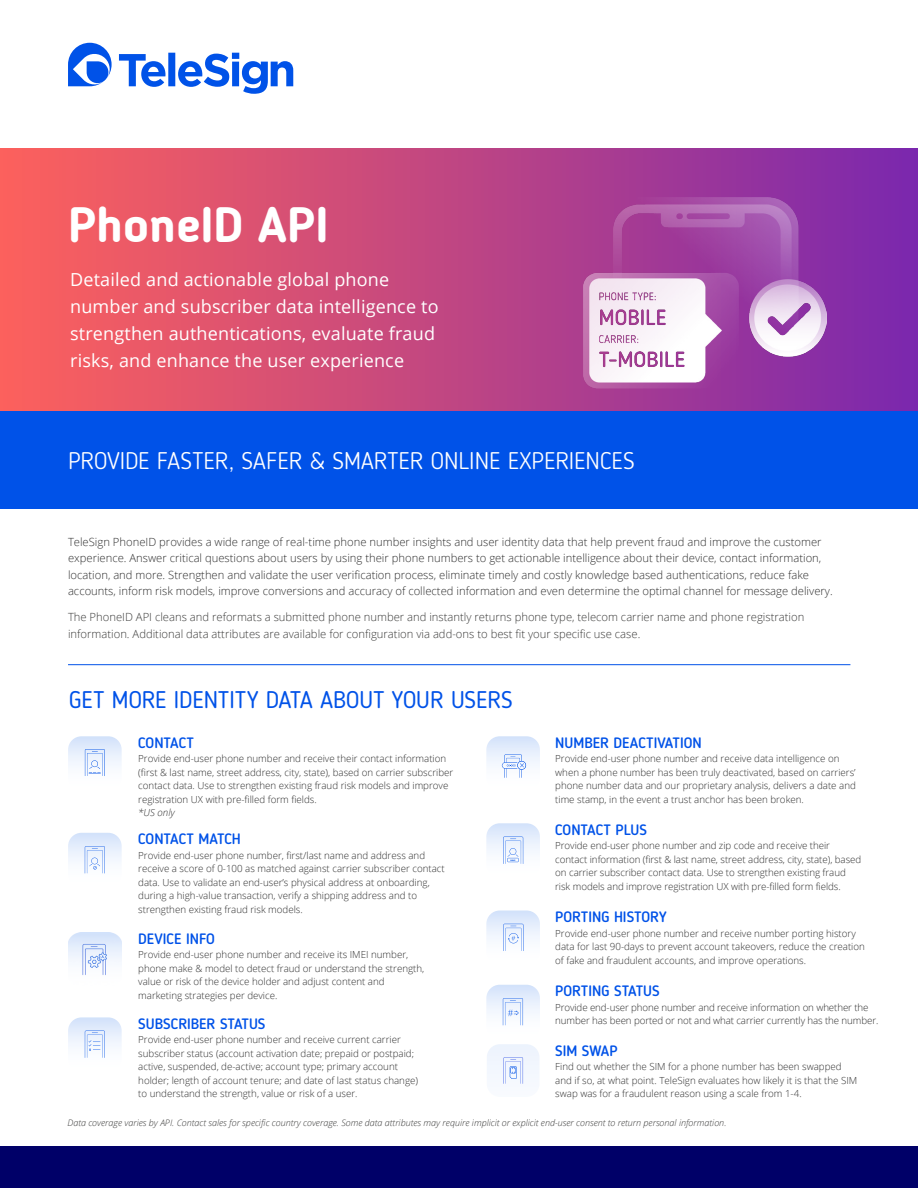
<style>
.page{position:relative;width:918px;height:1188px;background:#fff}
.page>*{position:absolute;margin:0;border:0;box-sizing:border-box;transform-origin:0 0}
.t1{font:700 49.5px "Blogger Sans";color:#fff}
.t2{font:300 24px "Blogger Sans";color:#fff}
.t3{font:24px "Blogger Sans";color:#0052e8}
.t4{font:18px/27px "Open Sans";letter-spacing:.01em;color:#fff}
.t5{font:500 15px "Blogger Sans";color:#0052e8}
.t6{font:300 11.25px/16.5px "Open Sans";color:#303030}
.t7{font:300 11.25px/16.5px "Open Sans";color:#3c3c3b}
.t8{font:300 9.75px/13.5px "Open Sans";color:#303030}
.t9{font:italic 300 9.75px "Open Sans";color:#303030}
.t10{font:italic 300 9px "Open Sans";color:#3c3c3b}
.t11{font:700 2.1px "Blogger Sans";color:#0052e8}
</style>
<div class="page">
<div style="left:0;top:148px;width:918px;height:326px;background:linear-gradient(to right,#ff625b,#7c28ad)"></div>
<div style="left:0;top:411px;width:918px;height:97px;background:#0052e8"></div>
<div style="left:0;top:1146px;width:918px;height:42px;background:#000068"></div>
<svg style="left:119px;top:53px;width:174px;height:41px"></svg>
<svg style="left:68px;top:43px;width:44px;height:43px"></svg>
<img style="left:584px;top:197px;width:242px;height:208px">
<img style="left:486px;top:985px;width:54px;height:41px">
<svg style="left:503px;top:998px;width:20px;height:27px"></svg>
<img style="left:486px;top:911px;width:54px;height:40px">
<svg style="left:503px;top:924px;width:20px;height:27px"></svg>
<img style="left:68px;top:1017px;width:54px;height:41px">
<svg style="left:85px;top:1031px;width:20px;height:27px"></svg>
<img style="left:486px;top:823px;width:54px;height:41px">
<svg style="left:503px;top:837px;width:20px;height:27px"></svg>
<img style="left:68px;top:833px;width:54px;height:41px">
<svg style="left:85px;top:846px;width:20px;height:27px"></svg>
<img style="left:68px;top:736px;width:54px;height:40px">
<svg style="left:85px;top:749px;width:20px;height:27px"></svg>
<img style="left:486px;top:736px;width:54px;height:31px">
<svg style="left:502px;top:754px;width:24px;height:24px"></svg>
<hr style="left:68px;top:664px;width:782px;height:1px;background:#0052e8">
<img style="left:68px;top:932px;width:54px;height:44px">
<div style="left:487px;top:1044px;width:52px;height:40px;background:#f1f6fe"></div>
<svg style="left:503px;top:1057px;width:20px;height:27px"></svg>
<h1 class="t1" style="left:68px;top:195px;width:262px">PhoneID API</h1>
<h3 class="t4" style="left:70px;top:266px;width:370px">Detailed and actionable global phone number and subscriber data intelligence to strengthen authentications, evaluate fraud risks, and enhance the user experience</h3>
<h2 class="t2" style="left:68px;top:446px;width:568px">PROVIDE FASTER, SAFER &amp; SMARTER ONLINE EXPERIENCES</h2>
<p class="t6" style="left:68px;top:533px;width:766px">TeleSign PhoneID provides a wide range of real-time phone number insights and user identity data that help prevent fraud and improve the customer experience. Answer critical questions about users by using their phone numbers to get actionable intelligence about their device, contact information, location, and more. Strengthen and validate the user verification process, eliminate timely and costly knowledge based authentications, reduce fake accounts, inform risk models, improve conversions and accuracy of collected information and even determine the optimal channel for message delivery.</p>
<p class="t7" style="left:68px;top:609px;width:738px">The PhoneID API cleans and reformats a submitted phone number and instantly returns phone type, telecom carrier name and phone registration information. Additional data attributes are available for configuration via add-ons to best fit your specific use case.</p>
<h2 class="t3" style="left:69px;top:685px;width:445px">GET MORE IDENTITY DATA ABOUT YOUR USERS</h2>
<h3 class="t5" style="left:138px;top:733px;width:57px">CONTACT</h3>
<p class="t8" style="left:138px;top:752px;width:317px">Provide end-user phone number and receive their contact information (first &amp; last name, street address, city, state), based on carrier subscriber contact data. Use to strengthen existing fraud risk models and improve registration UX with pre-filled form fields.</p>
<p class="t9" style="left:138px;top:806px;width:38px">*US only</p>
<h3 class="t5" style="left:138px;top:830px;width:104px">CONTACT MATCH</h3>
<p class="t8" style="left:138px;top:848px;width:308px">Provide end-user phone number, first/last name and address and receive a score of 0-100 as matched against carrier subscriber contact data. Use to validate an end-user’s physical address at onboarding, during a high-value transaction, verify a shipping address and to strengthen existing fraud risk models.</p>
<h3 class="t5" style="left:138px;top:930px;width:78px">DEVICE INFO</h3>
<p class="t8" style="left:138px;top:948px;width:288px">Provide end-user phone number and receive its IMEI number, phone make &amp; model to detect fraud or understand the strength, value or risk of the device holder and adjust content and marketing strategies per device.</p>
<h3 class="t5" style="left:138px;top:1015px;width:129px">SUBSCRIBER STATUS</h3>
<p class="t8" style="left:138px;top:1033px;width:281px">Provide end-user phone number and receive current carrier subscriber status (account activation date; prepaid or postpaid; active, suspended, de-active; account type; primary account holder; length of account tenure; and date of last status change) to understand the strength, value or risk of a user.</p>
<p class="t11" style="left:510px;top:859px;width:7px">NAME</p>
<h3 class="t5" style="left:555px;top:733px;width:148px">NUMBER DEACTIVATION</h3>
<p class="t8" style="left:555px;top:752px;width:302px">Provide end-user phone number and receive data intelligence on when a phone number has been truly deactivated, based on carriers’ phone number data and our proprietary analysis, delivers a date and time stamp, in the event a trust anchor has been broken.</p>
<h3 class="t5" style="left:555px;top:820px;width:93px">CONTACT PLUS</h3>
<p class="t8" style="left:555px;top:839px;width:308px">Provide end-user phone number and zip code and receive their contact information (first &amp; last name, street address, city, state), based on carrier subscriber contact data. Use to strengthen existing fraud risk models and improve registration UX with pre-filled form fields.</p>
<h3 class="t5" style="left:555px;top:908px;width:113px">PORTING HISTORY</h3>
<p class="t8" style="left:555px;top:926px;width:311px">Provide end-user phone number and receive number porting history data for last 90-days to prevent account takeovers, reduce the creation of fake and fraudulent accounts, and improve operations.</p>
<h3 class="t5" style="left:555px;top:982px;width:106px">PORTING STATUS</h3>
<p class="t8" style="left:555px;top:1000px;width:325px">Provide end-user phone number and receive information on whether the number has been ported or not and what carrier currently has the number.</p>
<h3 class="t5" style="left:555px;top:1041px;width:64px">SIM SWAP</h3>
<p class="t8" style="left:555px;top:1060px;width:303px">Find out whether the SIM for a phone number has been swapped and if so, at what point. TeleSign evaluates how likely it is that the SIM swap was for a fraudulent reason using a scale from 1-4.</p>
<p class="t10" style="left:68px;top:1116px;width:660px">Data coverage varies by API. Contact sales for specific country coverage. Some data attributes may require implicit or explicit end-user consent to return personal information.</p>
</div>
